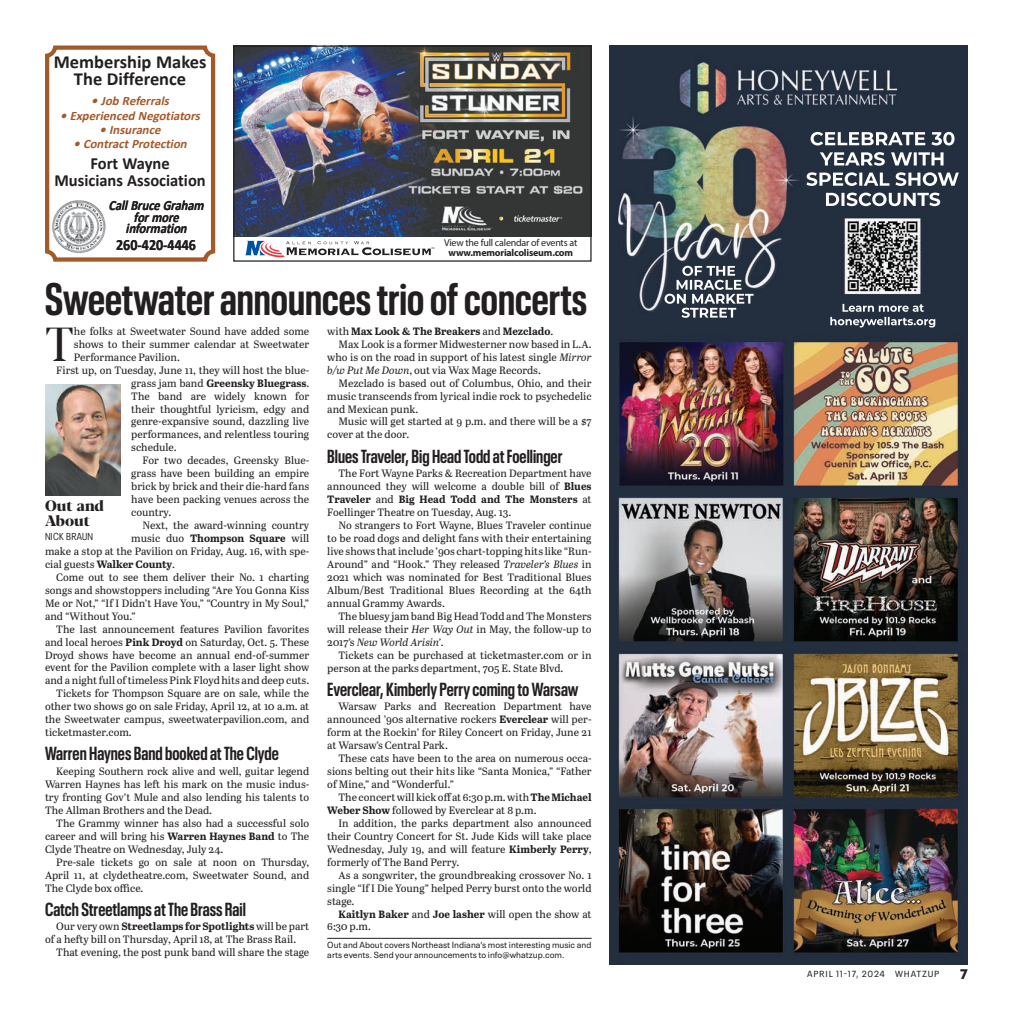
<style>
.page{position:relative;width:1013px;height:1025px;background:#fff}
.page>*{position:absolute;margin:0;border:0;box-sizing:border-box;transform-origin:0 0}
.t1{font:47.5px "Blacker Display";color:#231f20}
.t2{font:700 condensed 45px "Neue Plak";color:#231f20}
.t3{font:700 condensed 18.75px "Neue Plak";color:#231f20}
.t4{font:700 18.5px/17px "Calibri";color:#231f20;text-align:center}
.t5{font:700 17px/17px "Calibri";color:#231f20;text-align:center}
.t6{font:700 15.62px "Calibri";color:#231f20;scale:.9 1}
.t7{font:800 15px/15px "Blacker Display";color:#231f20}
.t8{font:italic 700 14.25px/11.4px "Calibri";color:#231f20;text-align:center;scale:.87 1}
.t9{font:900 13.75px "Neue Plak Text";color:#231f20}
.t10{font:italic 700 12.75px "Calibri";color:#a4592a}
.t11{font:10.62px/13px "Abril Text";color:#231f20;text-align:justify}
.t12{font:700 10.62px "Abril Text";color:#231f20}
.t13{font:10px "Myriad Pro";letter-spacing:-.02em;color:#231f20}
.t14{font:700 10px "Myriad Pro";letter-spacing:-.02em;color:#231f20}
.t15{font:condensed 10px "Neue Plak";letter-spacing:.03em;color:#231f20}
.t16{font:8.75px/10.4px "Neue Plak Text";color:#231f20}
.t17{font:8.75px "Neue Plak Text";letter-spacing:.09em;color:#231f20}
.s1{font-weight:400}
.s2{font-weight:700}
.s3{font-style:italic}
</style>
<div class="page">
<hr style="left:327px;top:937px;width:264px;height:1px;background:#231f20">
<img style="left:45px;top:384px;width:75px;height:112px">
<img style="left:52px;top:200px;width:54px;height:56px">
<div style="left:45px;top:45px;width:170px;height:216px;border:4px solid #a4592a;border-radius:8px"></div>
<img style="left:235px;top:47px;width:354px;height:189px">
<svg style="left:245px;top:241px;width:189px;height:16px"></svg>
<div style="left:233px;top:45px;width:358px;height:216px;border:1px solid #231f20"></div>
<img style="left:609px;top:45px;width:359px;height:918px">
<h3 class="t4" style="left:54px;top:53px;width:154px">Membership Makes<br>The Difference</h3>
<p class="t10" style="left:91px;top:92px;width:83px">•Job Referrals</p>
<p class="t10" style="left:60px;top:106px;width:145px">•Experienced Negotiators</p>
<p class="t10" style="left:100px;top:120px;width:66px">•Insurance</p>
<p class="t10" style="left:73px;top:135px;width:118px">•ContractProtection</p>
<h3 class="t5" style="left:54px;top:154px;width:153px">Fort Wayne<br>Musicians Association</h3>
<h3 class="t8" style="left:109px;top:199px;width:115px">CallBruceGraham formore information</h3>
<h3 class="t6" style="left:116px;top:234px;width:90px">260-420-4446</h3>
<p class="t13" style="left:444px;top:237px;width:135px">View the full calendar of events at</p>
<p class="t14" style="left:448px;top:246px;width:126px">www.memorialcoliseum.com</p>
<h2 class="t2" style="left:45px;top:267px;width:543px">Sweetwater announces trio of concerts</h2>
<h1 class="t1" style="left:45px;top:315px;width:30px">T</h1>
<p class="t11" style="left:74px;top:324px;width:237px">he folks at Sweetwater Sound have added some</p>
<p class="t11" style="left:74px;top:337px;width:237px">shows to their summer calendar at Sweetwater</p>
<p class="t11" style="left:74px;top:350px;width:107px">Performance Pavilion.</p>
<p class="t11" style="left:56px;top:363px;width:254px">First up, on Tuesday, June 11, they will host the blue-</p>
<p class="t12" style="left:131px;top:375px;width:179px"><span class="s1">grass jam band</span> Greensky Bluegrass<span class="s1">.</span></p>
<p class="t11" style="left:131px;top:389px;width:179px">The band are widely known for</p>
<p class="t11" style="left:131px;top:401px;width:179px">their thoughtful lyricism, edgy and</p>
<p class="t11" style="left:131px;top:414px;width:179px">genre-expansive sound, dazzling live</p>
<p class="t11" style="left:131px;top:427px;width:179px">performances, and relentless touring</p>
<p class="t11" style="left:131px;top:440px;width:47px">schedule.</p>
<p class="t11" style="left:142px;top:453px;width:168px">For two decades, Greensky Blue-</p>
<p class="t11" style="left:131px;top:466px;width:179px">grass have been building an empire</p>
<p class="t11" style="left:131px;top:479px;width:179px">brick by brick and their die-hard fans</p>
<p class="t11" style="left:131px;top:492px;width:179px">have been packing venues across the</p>
<p class="t11" style="left:131px;top:505px;width:41px">country.</p>
<p class="t11" style="left:142px;top:518px;width:168px">Next, the award-winning country</p>
<p class="t12" style="left:131px;top:530px;width:179px"><span class="s1">music duo</span> Thompson Square <span class="s1">will</span></p>
<p class="t11" style="left:45px;top:544px;width:266px">make a stop at the Pavilion on Friday, Aug. 16, with spe-</p>
<p class="t12" style="left:45px;top:556px;width:132px"><span class="s1">cial guests</span> Walker County<span class="s1">.</span></p>
<p class="t11" style="left:56px;top:570px;width:254px">Come out to see them deliver their No. 1 charting</p>
<p class="t11" style="left:45px;top:583px;width:266px">songs and showstoppers including “Are You Gonna Kiss</p>
<p class="t11" style="left:45px;top:596px;width:266px">Me or Not,” “If I Didn’t Have You,” “Country in My Soul,”</p>
<p class="t11" style="left:45px;top:608px;width:92px">and “Without You.”</p>
<p class="t11" style="left:56px;top:621px;width:254px">The last announcement features Pavilion favorites</p>
<p class="t11" style="left:45px;top:634px;width:266px">and local heroes <span class="s2">Pink Droyd</span> on Saturday, Oct. 5. These</p>
<p class="t11" style="left:45px;top:647px;width:266px">Droyd shows have become an annual end-of-summer</p>
<p class="t11" style="left:45px;top:660px;width:266px">event for the Pavilion complete with a laser light show</p>
<p class="t11" style="left:45px;top:673px;width:266px">and a night full of timeless Pink Floyd hits and deep cuts.</p>
<p class="t11" style="left:56px;top:686px;width:254px">Tickets for Thompson Square are on sale, while the</p>
<p class="t11" style="left:45px;top:699px;width:266px">other two shows go on sale Friday, April 12, at 10 a.m. at</p>
<p class="t11" style="left:45px;top:712px;width:266px">the Sweetwater campus, sweetwaterpavilion.com, and</p>
<p class="t11" style="left:45px;top:725px;width:88px">ticketmaster.com.</p>
<h3 class="t3" style="left:45px;top:740px;width:235px">Warren Haynes Band booked at The Clyde</h3>
<p class="t11" style="left:45px;top:764px;width:266px;text-indent:11px">Keeping Southern rock alive and well, guitar legend Warren Haynes has left his mark on the music indus&shy;try fronting Gov’t Mule and also lending his talents to The Allman Brothers and the Dead.</p>
<p class="t11" style="left:45px;top:816px;width:266px;text-indent:11px">The Grammy winner has also had a successful solo career and will bring his <span class="s2">Warren Haynes Band</span> to The Clyde Theatre on Wednesday, July 24.</p>
<p class="t11" style="left:45px;top:854px;width:266px;text-indent:11px">Pre-sale tickets go on sale at noon on Thursday, April 11, at clydetheatre.com, Sweetwater Sound, and The Clyde box office.</p>
<h3 class="t3" style="left:45px;top:895px;width:202px">Catch Streetlamps at The Brass Rail</h3>
<p class="t11" style="left:45px;top:919px;width:266px;text-indent:11px">Our very own <span class="s2">Streetlamps for Spotlights</span> will be part of a hefty bill on Thursday, April 18, at The Brass Rail.</p>
<p class="t11" style="left:56px;top:945px;width:254px">That evening, the post punk band will share the stage</p>
<h3 class="t7" style="left:45px;top:499px;width:61px">Out and<br>About</h3>
<p class="t15" style="left:45px;top:528px;width:50px">NICK BRAUN</p>
<p class="t12" style="left:327px;top:323px;width:227px"><span class="s1">with</span> Max Look &amp; The Breakers <span class="s1">and</span> Mezclado<span class="s1">.</span></p>
<p class="t11" style="left:338px;top:337px;width:254px">Max Look is a former Midwesterner now based in L.A.</p>
<p class="t11" style="left:327px;top:350px;width:266px">who is on the road in support of his latest single <span class="s3">Mirror</span></p>
<p class="t11" style="left:327px;top:363px;width:215px"><span class="s3">b/w Put Me Down</span>, out via Wax Mage Records.</p>
<p class="t11" style="left:338px;top:376px;width:254px">Mezclado is based out of Columbus, Ohio, and their</p>
<p class="t11" style="left:327px;top:389px;width:266px">music transcends from lyrical indie rock to psychedelic</p>
<p class="t11" style="left:327px;top:401px;width:93px">and Mexican punk.</p>
<p class="t11" style="left:338px;top:414px;width:254px">Music will get started at 9 p.m. and there will be a $7</p>
<p class="t11" style="left:327px;top:427px;width:84px">cover at the door.</p>
<h3 class="t3" style="left:327px;top:442px;width:236px">Blues Traveler, Big Head Todd at Foellinger</h3>
<p class="t11" style="left:327px;top:466px;width:266px;text-indent:11px">The Fort Wayne Parks &amp; Recreation Department have announced they will welcome a double bill of <span class="s2">Blues Traveler</span> and <span class="s2">Big Head Todd and The Monsters</span> at Foellinger Theatre on Tuesday, Aug. 13.</p>
<p class="t11" style="left:327px;top:518px;width:266px;text-indent:11px">No strangers to Fort Wayne, Blues Traveler continue to be road dogs and delight fans with their entertaining live shows that include ’90s chart-topping hits like “Run-Around” and “Hook.” They released <span class="s3">Traveler’s Blues</span> in 2021 which was nominated for Best Traditional Blues Album/Best Traditional Blues Recording at the 64th annual Grammy Awards.</p>
<p class="t11" style="left:327px;top:609px;width:266px;text-indent:11px">The bluesy jam band Big Head Todd and The Monsters will release their <span class="s3">Her Way Out</span> in May, the follow-up to 2017’s <span class="s3">New World Arisin’</span>.</p>
<p class="t11" style="left:327px;top:647px;width:266px;text-indent:11px">Tickets can be purchased at ticketmaster.com or in person at the parks department, 705 E. State Blvd.</p>
<h3 class="t3" style="left:327px;top:675px;width:252px">Everclear, Kimberly Perry coming to Warsaw</h3>
<p class="t11" style="left:327px;top:699px;width:266px;text-indent:11px">Warsaw Parks and Recreation Department have announced ’90s alternative rockers <span class="s2">Everclear</span> will per&shy;form at the Rockin’ for Riley Concert on Friday, June 21 at Warsaw’s Central Park.</p>
<p class="t11" style="left:327px;top:751px;width:266px;text-indent:11px">These cats have been to the area on numerous occa&shy;sions belting out their hits like “Santa Monica,” “Father of Mine,” and “Wonderful.”</p>
<p class="t11" style="left:327px;top:790px;width:266px;text-indent:11px">The concert will kick off at 6:30 p.m. with <span class="s2">The Michael<br>Weber Show</span> followed by Everclear at 8 p.m.</p>
<p class="t11" style="left:327px;top:816px;width:266px;text-indent:11px">In addition, the parks department also announced their Country Concert for St. Jude Kids will take place Wednesday, July 19, and will feature <span class="s2">Kimberly Perry</span>, formerly of The Band Perry.</p>
<p class="t11" style="left:327px;top:867px;width:266px;text-indent:11px">As a songwriter, the groundbreaking crossover No. 1 single “If I Die Young” helped Perry burst onto the world stage.</p>
<p class="t11" style="left:327px;top:906px;width:266px;text-indent:11px"><span class="s2">Kaitlyn Baker</span> and <span class="s2">Joe lasher</span> will open the show at<br>6:30 p.m.</p>
<p class="t16" style="left:327px;top:938px;width:266px">Out and About covers Northeast Indiana’s most interesting music and arts events. Send your announcements to info@whatzup.com.</p>
<p class="t17" style="left:807px;top:967px;width:134px">APRIL 11-17, 2024 WHATZUP</p>
<p class="t9" style="left:960px;top:962px;width:9px">7</p>
</div>
